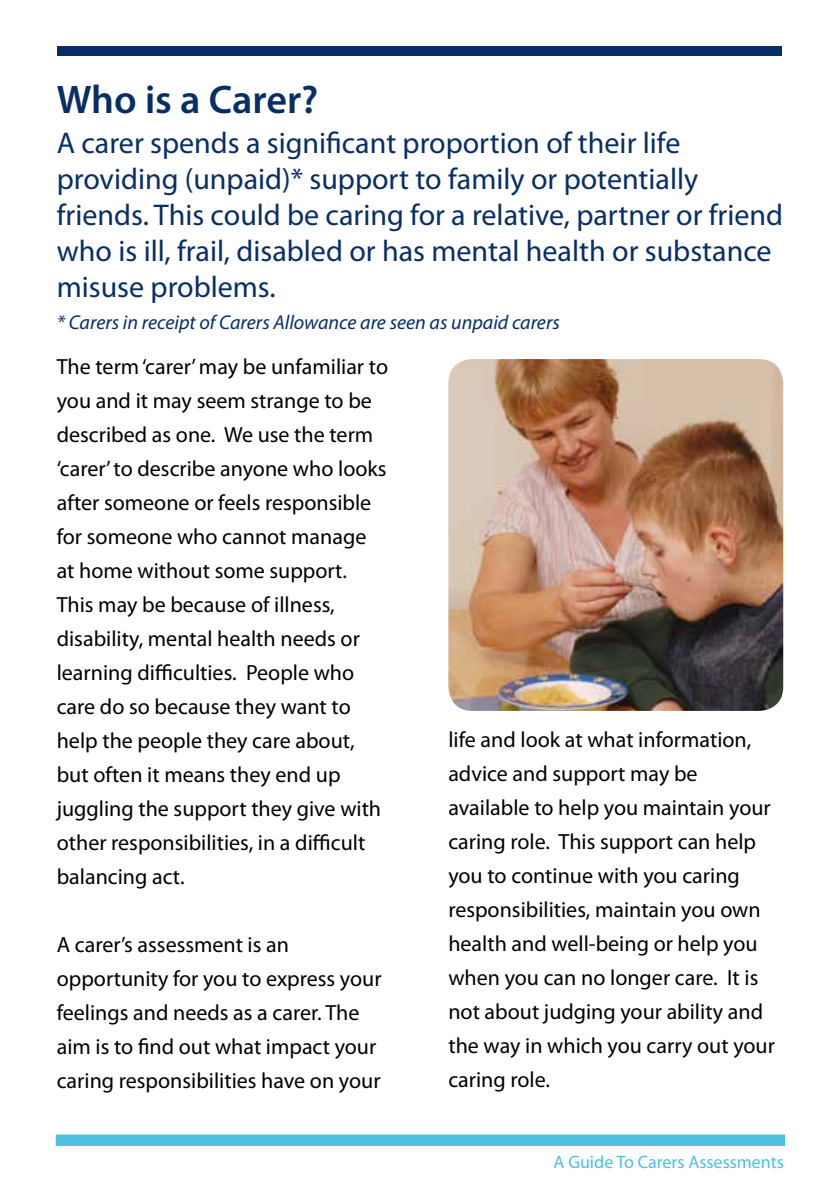
<style>
.page{position:relative;width:840px;height:1191px;background:#fff}
.page>*{position:absolute;margin:0;border:0;box-sizing:border-box;transform-origin:0 0}
.t1{font:600 40px "Myriad Pro";color:#082e65}
.t2{font:30px/36px "Myriad Pro";color:#082e65}
.t3{font:22px/34px "Myriad Pro";color:#000}
.t4{font:italic 20px "Myriad Pro";color:#082e65}
.t5{font:18px "Myriad Pro";color:#4dbfe1}
</style>
<div class="page">
<div style="left:57px;top:47px;width:724px;height:9px;background:#082e65"></div>
<div style="left:56px;top:1134px;width:728px;height:11px;background:#4dbfe1;border:2px solid #4dbfe1"></div>
<img style="left:448px;top:359px;width:334px;height:352px">
<h1 class="t1" style="left:57px;top:74px;width:263px">Who is a Carer?</h1>
<p class="t2" style="left:57px;top:124px;width:727px">A carer spends a significant proportion of their life providing (unpaid)* support to family or potentially friends. This could be caring for a relative, partner or friend who is ill, frail, disabled or has mental health or substance misuse problems.</p>
<p class="t4" style="left:57px;top:310px;width:504px">* Carers in receipt of Carers Allowance are seen as unpaid carers</p>
<p class="t3" style="left:57px;top:349px;width:332px">The term ‘carer’ may be unfamiliar to you and it may seem strange to be described as one. We use the term ‘carer’ to describe anyone who looks after someone or feels responsible for someone who cannot manage at home without some support.<br>This may be because of illness, disability, mental health needs or learning difficulties. People who care do so because they want to help the people they care about, but often it means they end up juggling the support they give with other responsibilities, in a difficult balancing act.</p>
<p class="t3" style="left:57px;top:927px;width:326px">A carer’s assessment is an opportunity for you to express your feelings and needs as a carer. The aim is to find out what impact your caring responsibilities have on your</p>
<p class="t3" style="left:448px;top:722px;width:328px">life and look at what information, advice and support may be available to help you maintain your caring role. This support can help you to continue with you caring responsibilities, maintain you own health and well-being or help you when you can no longer care. It is not about judging your ability and the way in which you carry out your caring role.</p>
<p class="t5" style="left:553px;top:1150px;width:232px">A Guide To Carers Assessments</p>
</div>
